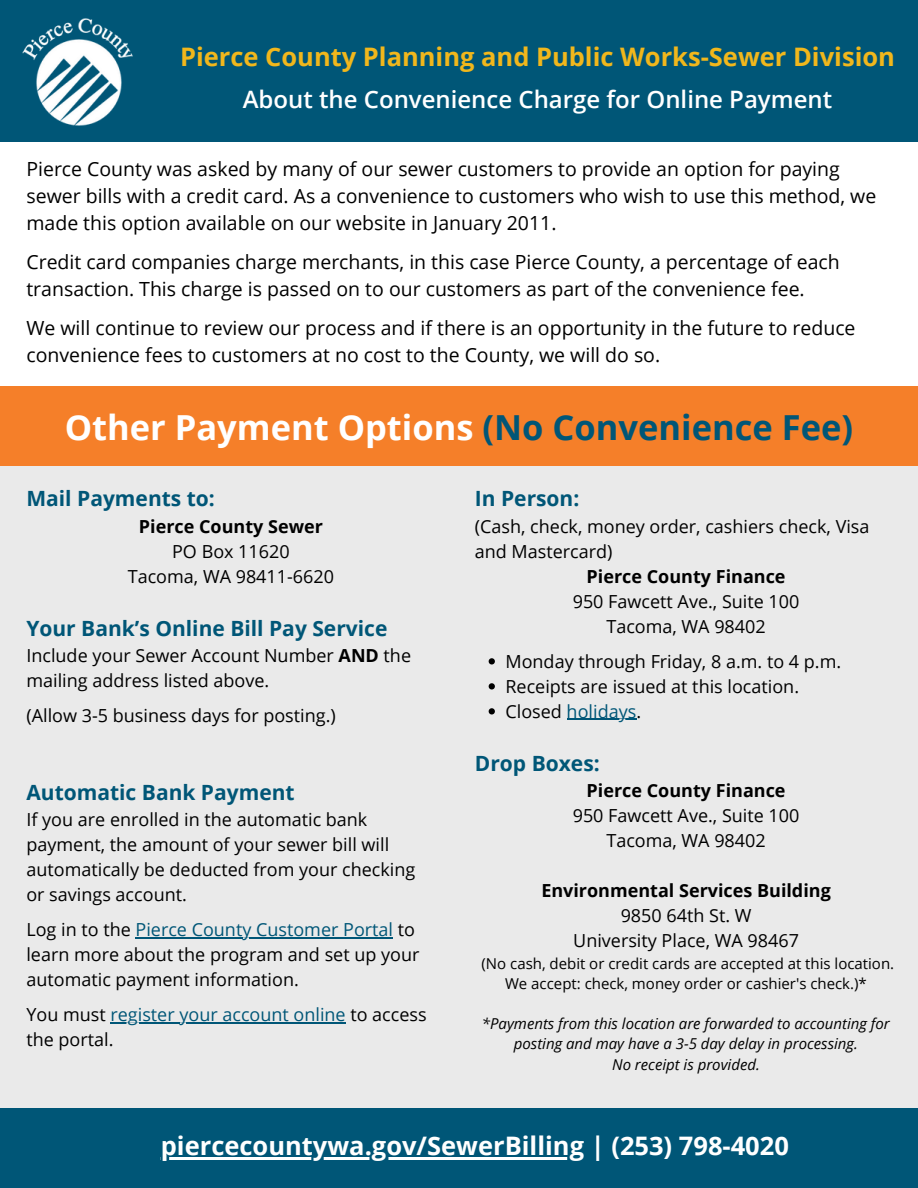
<style>
.page{position:relative;width:918px;height:1188px;background:#fff}
.page>*{position:absolute;margin:0;border:0;box-sizing:border-box;transform-origin:0 0}
.t1{font:700 34.5px "Open Sans";color:#fff}
.t2{font:700 25.5px "Open Sans";color:#f1b71c}
.t3{font:700 25.5px "Open Sans";color:#fff}
.t4{font:600 24px "Open Sans";color:#fff}
.t5{font:700 21px "Open Sans";color:#005677}
.t6{font:19.5px/27px "Open Sans";color:#000}
.t7{font:18px/25px "Open Sans";color:#000}
.t8{font:700 18px "Open Sans";color:#000}
.t9{font:18px "Open Sans";color:#005677}
.t10{font:italic 15px/20.5px "Open Sans";color:#000;text-align:center}
.t11{font:15px "Open Sans";color:#000}
.s1{color:#005677}
.s2{font-weight:700}
.s3{color:#000}
</style>
<div class="page">
<div style="left:0;top:448px;width:918px;height:674px;background:#eaeaea"></div>
<svg style="left:489px;top:658px;width:6px;height:6px"></svg>
<svg style="left:489px;top:683px;width:6px;height:6px"></svg>
<svg style="left:489px;top:708px;width:6px;height:6px"></svg>
<hr style="left:567px;top:719px;width:69px;height:1px;background:#005677">
<div style="left:0;top:0;width:918px;height:142px;background:#005677"></div>
<img style="left:22px;top:18px;width:111px;height:108px">
<div style="left:0;top:386px;width:918px;height:80px;background:#f57f29"></div>
<hr style="left:136px;top:938px;width:257px;height:1px;background:#005677">
<hr style="left:111px;top:1023px;width:235px;height:1px;background:#005677">
<div style="left:0;top:1108px;width:918px;height:80px;background:#005677"></div>
<hr style="left:161px;top:1157px;width:423px;height:3px;background:#fff">
<p class="t2" style="left:180px;top:39px;width:716px">Pierce County Planning and Public Works-Sewer Division</p>
<p class="t4" style="left:243px;top:82px;width:591px">About the Convenience Charge for Online Payment</p>
<p class="t6" style="left:26px;top:155px;width:851px">Pierce County was asked by many of our sewer customers to provide an option for paying sewer bills with a credit card. As a convenience to customers who wish to use this method, we made this option available on our website in January 2011.</p>
<p class="t6" style="left:26px;top:248px;width:815px">Credit card companies charge merchants, in this case Pierce County, a percentage of each transaction. This charge is passed on to our customers as part of the convenience fee.</p>
<p class="t6" style="left:26px;top:314px;width:831px">We will continue to review our process and if there is an opportunity in the future to reduce convenience fees to customers at no cost to the County, we will do so.</p>
<p class="t1" style="left:65px;top:403px;width:790px">Other Payment Options <span class="s1">(No Convenience Fee)</span></p>
<p class="t5" style="left:26px;top:484px;width:190px">Mail Payments to:</p>
<p class="t8" style="left:139px;top:513px;width:185px">Pierce County Sewer</p>
<p class="t7" style="left:172px;top:538px;width:119px">PO Box 11620</p>
<p class="t7" style="left:128px;top:563px;width:208px">Tacoma, WA 98411-6620</p>
<p class="t5" style="left:26px;top:613px;width:363px">Your Bank’s Online Bill Pay Service</p>
<p class="t7" style="left:26px;top:642px;width:386px">Include your Sewer Account Number <span class="s2">AND</span> the mailing address listed above.</p>
<p class="t7" style="left:26px;top:702px;width:311px">(Allow 3-5 business days for posting.)</p>
<p class="t5" style="left:26px;top:778px;width:270px">Automatic Bank Payment</p>
<p class="t7" style="left:26px;top:807px;width:391px">If you are enrolled in the automatic bank payment, the amount of your sewer bill will automatically be deducted from your checking or savings account.</p>
<p class="t7" style="left:26px;top:917px;width:395px">Log in to the <span class="s1">Pierce County Customer Portal</span> to learn more about the program and set up your automatic payment information.</p>
<p class="t7" style="left:26px;top:1002px;width:402px">You must <span class="s1">register your account online</span> to access the portal.</p>
<p class="t5" style="left:475px;top:484px;width:106px">In Person:</p>
<p class="t7" style="left:475px;top:513px;width:396px">(Cash, check, money order, cashiers check, Visa and Mastercard)</p>
<p class="t8" style="left:587px;top:563px;width:200px">Pierce County Finance</p>
<p class="t7" style="left:573px;top:588px;width:228px">950 Fawcett Ave., Suite 100</p>
<p class="t7" style="left:606px;top:613px;width:161px">Tacoma, WA 98402</p>
<p class="t7" style="left:505px;top:648px;width:337px">Monday through Friday, 8 a.m. to 4 p.m.</p>
<p class="t7" style="left:505px;top:673px;width:295px">Receipts are issued at this location.</p>
<p class="t9" style="left:505px;top:698px;width:137px"><span class="s3">Closed</span> holidays<span class="s3">.</span></p>
<p class="t5" style="left:475px;top:748px;width:126px">Drop Boxes:</p>
<p class="t8" style="left:587px;top:778px;width:200px">Pierce County Finance</p>
<p class="t7" style="left:573px;top:802px;width:228px">950 Fawcett Ave., Suite 100</p>
<p class="t7" style="left:606px;top:827px;width:161px">Tacoma, WA 98402</p>
<p class="t8" style="left:541px;top:878px;width:291px">Environmental Services Building</p>
<p class="t7" style="left:621px;top:902px;width:132px">9850 64th St. W</p>
<p class="t7" style="left:573px;top:927px;width:227px">University Place, WA 98467</p>
<p class="t11" style="left:482px;top:953px;width:414px">(No cash, debit or credit cards are accepted at this location.</p>
<p class="t11" style="left:505px;top:973px;width:363px">We accept: check, money order or cashier's check.)*</p>
<p class="t10" style="left:482px;top:1013px;width:409px">*Payments from this location are forwarded to accounting for posting and may have a 3-5 day delay in processing.</p>
<p class="t10" style="left:612px;top:1054px;width:149px">No receipt is provided.</p>
<p class="t3" style="left:161px;top:1128px;width:630px">piercecountywa.gov/SewerBilling | (253) 798-4020</p>
</div>
